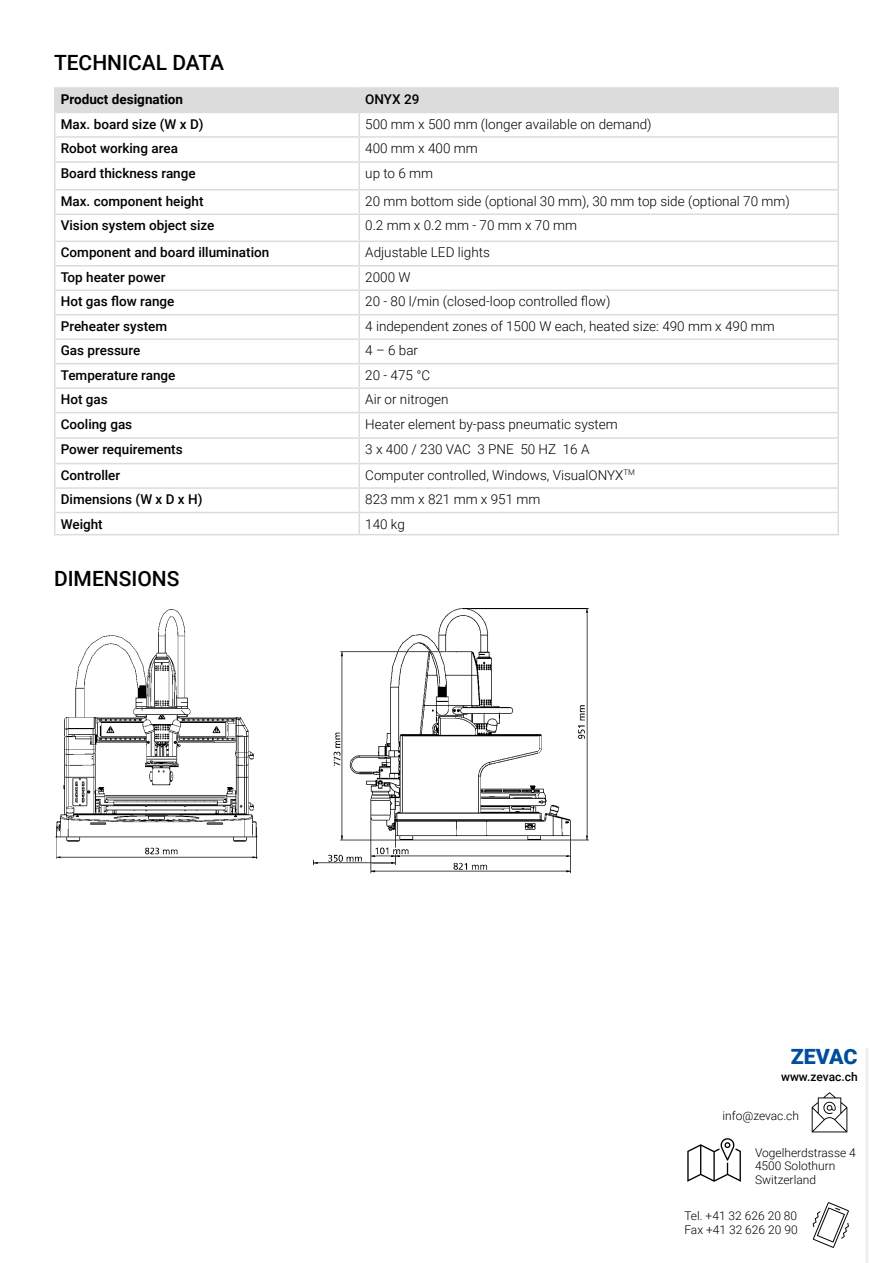
<style>
.page{position:relative;width:893px;height:1263px;background:#fff}
.page>*{position:absolute;margin:0;border:0;box-sizing:border-box;transform-origin:0 0}
.t1{font:500 21px "Roboto";color:#000}
.t2{font:900 21px "Roboto";letter-spacing:-.005em;color:#004e9d}
.t3{font:300 13.5px "Roboto";color:#000}
.t4{font:500 13.5px "Roboto";color:#000}
.t5{font:700 13.5px "Roboto";color:#000}
.t6{font:300 12px/13.5px "Roboto";color:#000}
.t7{font:500 12px "Roboto";color:#000}
</style>
<div class="page">
<div style="left:56px;top:89px;width:781px;height:23px;background:#dcdcdc"></div>
<hr style="left:54px;top:87px;width:305px;height:2px;background:#dcdcdc">
<hr style="left:54px;top:89px;width:2px;height:23px;background:#dcdcdc">
<hr style="left:54px;top:513px;width:2px;height:21px;background:#dcdcdc">
<hr style="left:54px;top:534px;width:305px;height:1px;background:#dcdcdc">
<hr style="left:54px;top:464px;width:2px;height:23px;background:#dcdcdc">
<hr style="left:54px;top:489px;width:2px;height:23px;background:#dcdcdc">
<hr style="left:54px;top:512px;width:305px;height:1px;background:#dcdcdc">
<hr style="left:359px;top:512px;width:480px;height:1px;background:#dcdcdc">
<hr style="left:54px;top:439px;width:2px;height:24px;background:#dcdcdc">
<hr style="left:54px;top:463px;width:305px;height:1px;background:#dcdcdc">
<hr style="left:359px;top:463px;width:480px;height:1px;background:#dcdcdc">
<hr style="left:54px;top:487px;width:305px;height:2px;background:#dcdcdc">
<hr style="left:359px;top:487px;width:480px;height:2px;background:#dcdcdc">
<hr style="left:54px;top:413px;width:2px;height:24px;background:#dcdcdc">
<hr style="left:54px;top:437px;width:305px;height:2px;background:#dcdcdc">
<hr style="left:359px;top:437px;width:480px;height:2px;background:#dcdcdc">
<hr style="left:54px;top:389px;width:2px;height:23px;background:#dcdcdc">
<hr style="left:54px;top:412px;width:305px;height:1px;background:#dcdcdc">
<hr style="left:359px;top:412px;width:480px;height:1px;background:#dcdcdc">
<hr style="left:54px;top:387px;width:305px;height:2px;background:#dcdcdc">
<hr style="left:359px;top:387px;width:480px;height:2px;background:#dcdcdc">
<hr style="left:54px;top:364px;width:2px;height:23px;background:#dcdcdc">
<hr style="left:54px;top:215px;width:2px;height:26px;background:#dcdcdc">
<hr style="left:54px;top:242px;width:2px;height:23px;background:#dcdcdc">
<hr style="left:54px;top:267px;width:2px;height:22px;background:#dcdcdc">
<hr style="left:54px;top:291px;width:2px;height:23px;background:#dcdcdc">
<hr style="left:54px;top:315px;width:2px;height:23px;background:#dcdcdc">
<hr style="left:54px;top:340px;width:2px;height:23px;background:#dcdcdc">
<hr style="left:54px;top:363px;width:305px;height:1px;background:#dcdcdc">
<hr style="left:359px;top:363px;width:480px;height:1px;background:#dcdcdc">
<hr style="left:54px;top:138px;width:2px;height:23px;background:#dcdcdc">
<hr style="left:54px;top:163px;width:2px;height:26px;background:#dcdcdc">
<hr style="left:54px;top:190px;width:2px;height:23px;background:#dcdcdc">
<hr style="left:54px;top:213px;width:305px;height:2px;background:#dcdcdc">
<hr style="left:359px;top:213px;width:480px;height:2px;background:#dcdcdc">
<hr style="left:54px;top:241px;width:305px;height:1px;background:#dcdcdc">
<hr style="left:359px;top:241px;width:480px;height:1px;background:#dcdcdc">
<hr style="left:54px;top:265px;width:305px;height:2px;background:#dcdcdc">
<hr style="left:359px;top:265px;width:480px;height:2px;background:#dcdcdc">
<hr style="left:54px;top:289px;width:305px;height:2px;background:#dcdcdc">
<hr style="left:359px;top:289px;width:480px;height:2px;background:#dcdcdc">
<hr style="left:54px;top:314px;width:305px;height:1px;background:#dcdcdc">
<hr style="left:359px;top:314px;width:480px;height:1px;background:#dcdcdc">
<hr style="left:54px;top:338px;width:305px;height:2px;background:#dcdcdc">
<hr style="left:359px;top:338px;width:480px;height:2px;background:#dcdcdc">
<hr style="left:54px;top:136px;width:305px;height:2px;background:#dcdcdc">
<hr style="left:359px;top:136px;width:480px;height:2px;background:#dcdcdc">
<hr style="left:54px;top:161px;width:305px;height:2px;background:#dcdcdc">
<hr style="left:359px;top:161px;width:480px;height:2px;background:#dcdcdc">
<hr style="left:54px;top:189px;width:305px;height:2px;background:#dcdcdc">
<hr style="left:359px;top:189px;width:480px;height:2px;background:#dcdcdc">
<hr style="left:54px;top:112px;width:305px;height:1px;background:#dcdcdc">
<hr style="left:54px;top:113px;width:2px;height:23px;background:#dcdcdc">
<hr style="left:359px;top:112px;width:480px;height:1px;background:#dcdcdc">
<hr style="left:359px;top:87px;width:480px;height:2px;background:#dcdcdc">
<hr style="left:358px;top:89px;width:2px;height:23px;background:#dcdcdc">
<hr style="left:837px;top:89px;width:2px;height:23px;background:#dcdcdc">
<hr style="left:358px;top:113px;width:2px;height:23px;background:#dcdcdc">
<hr style="left:837px;top:113px;width:2px;height:23px;background:#dcdcdc">
<hr style="left:358px;top:138px;width:2px;height:23px;background:#dcdcdc">
<hr style="left:837px;top:138px;width:2px;height:23px;background:#dcdcdc">
<hr style="left:358px;top:163px;width:2px;height:26px;background:#dcdcdc">
<hr style="left:837px;top:163px;width:2px;height:26px;background:#dcdcdc">
<hr style="left:358px;top:190px;width:2px;height:23px;background:#dcdcdc">
<hr style="left:837px;top:190px;width:2px;height:23px;background:#dcdcdc">
<hr style="left:358px;top:215px;width:2px;height:26px;background:#dcdcdc">
<hr style="left:837px;top:215px;width:2px;height:26px;background:#dcdcdc">
<hr style="left:358px;top:242px;width:2px;height:23px;background:#dcdcdc">
<hr style="left:837px;top:242px;width:2px;height:23px;background:#dcdcdc">
<hr style="left:358px;top:267px;width:2px;height:22px;background:#dcdcdc">
<hr style="left:837px;top:267px;width:2px;height:22px;background:#dcdcdc">
<hr style="left:358px;top:291px;width:2px;height:23px;background:#dcdcdc">
<hr style="left:837px;top:291px;width:2px;height:23px;background:#dcdcdc">
<hr style="left:358px;top:315px;width:2px;height:23px;background:#dcdcdc">
<hr style="left:837px;top:315px;width:2px;height:23px;background:#dcdcdc">
<hr style="left:358px;top:340px;width:2px;height:23px;background:#dcdcdc">
<hr style="left:837px;top:340px;width:2px;height:23px;background:#dcdcdc">
<hr style="left:358px;top:364px;width:2px;height:23px;background:#dcdcdc">
<hr style="left:837px;top:364px;width:2px;height:23px;background:#dcdcdc">
<hr style="left:358px;top:389px;width:2px;height:23px;background:#dcdcdc">
<hr style="left:837px;top:389px;width:2px;height:23px;background:#dcdcdc">
<hr style="left:358px;top:413px;width:2px;height:24px;background:#dcdcdc">
<hr style="left:837px;top:413px;width:2px;height:24px;background:#dcdcdc">
<hr style="left:358px;top:439px;width:2px;height:24px;background:#dcdcdc">
<hr style="left:837px;top:439px;width:2px;height:24px;background:#dcdcdc">
<hr style="left:358px;top:464px;width:2px;height:23px;background:#dcdcdc">
<hr style="left:837px;top:464px;width:2px;height:23px;background:#dcdcdc">
<hr style="left:358px;top:489px;width:2px;height:23px;background:#dcdcdc">
<hr style="left:837px;top:489px;width:2px;height:23px;background:#dcdcdc">
<hr style="left:358px;top:513px;width:2px;height:21px;background:#dcdcdc">
<hr style="left:837px;top:513px;width:2px;height:21px;background:#dcdcdc">
<hr style="left:359px;top:534px;width:480px;height:1px;background:#dcdcdc">
<img style="left:55px;top:609px;width:203px;height:249px">
<img style="left:314px;top:609px;width:275px;height:265px">
<svg style="left:813px;top:1202px;width:36px;height:46px"></svg>
<svg style="left:687px;top:1138px;width:54px;height:44px"></svg>
<svg style="left:812px;top:1092px;width:35px;height:40px"></svg>
<hr style="left:865px;top:1047px;width:3px;height:216px;background:#eeefef">
<h1 class="t1" style="left:54px;top:48px;width:172px">TECHNICAL DATA</h1>
<p class="t5" style="left:61px;top:90px;width:124px">Product designation</p>
<p class="t4" style="left:365px;top:90px;width:56px">ONYX 29</p>
<p class="t4" style="left:61px;top:114px;width:144px">Max. board size (W x D)</p>
<p class="t3" style="left:365px;top:114px;width:288px">500 mm x 500 mm (longer available on demand)</p>
<p class="t4" style="left:61px;top:139px;width:119px">Robot working area</p>
<p class="t3" style="left:365px;top:139px;width:114px">400 mm x 400 mm</p>
<p class="t4" style="left:61px;top:164px;width:136px">Board thickness range</p>
<p class="t3" style="left:365px;top:164px;width:69px">up to 6 mm</p>
<p class="t4" style="left:61px;top:192px;width:144px">Max. component height</p>
<p class="t3" style="left:365px;top:192px;width:426px">20 mm bottom side (optional 30 mm), 30 mm top side (optional 70 mm)</p>
<p class="t4" style="left:61px;top:216px;width:155px">Vision system object size</p>
<p class="t3" style="left:365px;top:216px;width:213px">0.2 mm x 0.2 mm - 70 mm x 70 mm</p>
<p class="t4" style="left:61px;top:243px;width:210px">Component and board illumination</p>
<p class="t3" style="left:365px;top:243px;width:126px">Adjustable LED lights</p>
<p class="t4" style="left:61px;top:268px;width:106px">Top heater power</p>
<p class="t3" style="left:365px;top:268px;width:47px">2000 W</p>
<p class="t4" style="left:61px;top:292px;width:115px">Hot gas flow range</p>
<p class="t3" style="left:365px;top:292px;width:247px">20 - 80 l/min (closed-loop controlled flow)</p>
<p class="t4" style="left:61px;top:317px;width:108px">Preheater system</p>
<p class="t3" style="left:365px;top:317px;width:411px">4 independent zones of 1500 W each, heated size: 490 mm x 490 mm</p>
<p class="t4" style="left:61px;top:341px;width:81px">Gas pressure</p>
<p class="t3" style="left:365px;top:341px;width:54px">4 – 6 bar</p>
<p class="t4" style="left:61px;top:365px;width:116px">Temperature range</p>
<p class="t3" style="left:365px;top:365px;width:66px">20 - 475 °C</p>
<p class="t4" style="left:61px;top:390px;width:49px">Hot gas</p>
<p class="t3" style="left:365px;top:390px;width:85px">Air or nitrogen</p>
<p class="t4" style="left:61px;top:414px;width:73px">Cooling gas</p>
<p class="t3" style="left:365px;top:414px;width:254px">Heater element by-pass pneumatic system</p>
<p class="t4" style="left:61px;top:440px;width:123px">Power requirements</p>
<p class="t3" style="left:365px;top:440px;width:226px">3 x 400 / 230 VAC 3 PNE 50 HZ 16 A</p>
<p class="t4" style="left:61px;top:465px;width:61px">Controller</p>
<p class="t3" style="left:365px;top:465px;width:271px">Computer controlled, Windows, VisualONYX<sup>TM</sup></p>
<p class="t4" style="left:61px;top:490px;width:143px">Dimensions (W x D x H)</p>
<p class="t3" style="left:365px;top:490px;width:177px">823 mm x 821 mm x 951 mm</p>
<p class="t4" style="left:61px;top:514px;width:44px">Weight</p>
<p class="t3" style="left:365px;top:514px;width:41px">140 kg</p>
<h1 class="t1" style="left:54px;top:563px;width:127px">DIMENSIONS</h1>
<h1 class="t2" style="left:791px;top:1041px;width:68px">ZEVAC</h1>
<p class="t7" style="left:781px;top:1068px;width:78px">www.zevac.ch</p>
<p class="t6" style="left:722px;top:1109px;width:78px">info@zevac.ch</p>
<p class="t6" style="left:755px;top:1145px;width:102px">Vogelherdstrasse 4<br>4500 Solothurn<br>Switzerland</p>
<p class="t6" style="left:684px;top:1208px;width:115px;line-height:14.4px">Tel. +41 32 626 20 80<br>Fax +41 32 626 20 90</p>
</div>
